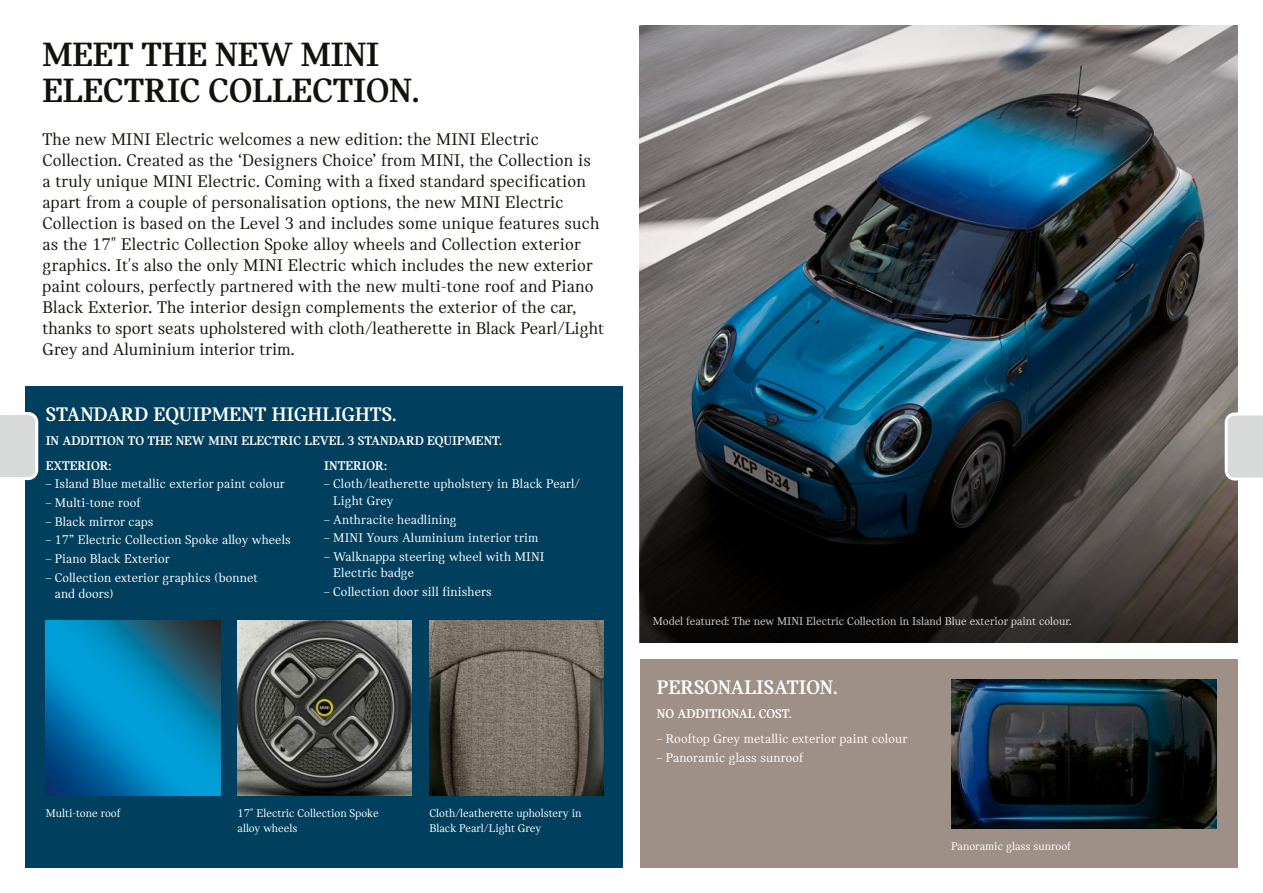
<style>
.page{position:relative;width:1263px;height:893px;background:#fff}
.page>*{position:absolute;margin:0;border:0;box-sizing:border-box;transform-origin:0 0}
.t1{font:700 36px/36px "MINI Serif";letter-spacing:-.005em;color:#12120d}
.t2{font:700 21px "MINI Serif";color:#fff}
.t3{font:18px/21px "MINI Serif";letter-spacing:.01em;color:#12120d}
.t4{font:13.5px/16.5px "MINI Serif";letter-spacing:.01em;color:#fff}
.t5{font:700 13.5px/25px "MINI Serif";color:#fff}
.t6{font:12px/15px "MINI Serif";color:#fff}
</style>
<div class="page">
<div style="left:26px;top:386px;width:597px;height:481px;background:#003f5d"></div>
<div style="left:640px;top:659px;width:597px;height:208px;background:#9e9087"></div>
<img style="left:640px;top:26px;width:597px;height:394px">
<svg style="left:640px;top:420px;width:597px;height:222px;background:#242626"></svg>
<svg style="left:1225px;top:412px;width:38px;height:68px;background:#dcdddd"></svg>
<svg style="left:0;top:412px;width:38px;height:68px;background:#dadddd"></svg>
<img style="left:429px;top:621px;width:175px;height:174px">
<img style="left:238px;top:621px;width:174px;height:174px">
<img style="left:46px;top:621px;width:174px;height:174px">
<img style="left:951px;top:680px;width:265px;height:148px">
<h1 class="t1" style="left:43px;top:36px;width:379px">MEET THE NEW MINI<br>ELECTRIC COLLECTION.</h1>
<p class="t3" style="left:43px;top:129px;width:563px">The new MINI Electric welcomes a new edition: the MINI Electric Collection. Created as the ‘Designers Choice’ from MINI, the Collection is<br>a truly unique MINI Electric. Coming with a fixed standard specification apart from a couple of personalisation options, the new MINI Electric Collection is based on the Level 3 and includes some unique features such as the 17" Electric Collection Spoke alloy wheels and Collection exterior graphics. It's also the only MINI Electric which includes the new exterior paint colours, perfectly partnered with the new multi-tone roof and Piano Black Exterior. The interior design complements the exterior of the car, thanks to sport seats upholstered with cloth/leatherette in Black Pearl/Light Grey and Aluminium interior trim.</p>
<p class="t2" style="left:46px;top:403px;width:353px">STANDARD EQUIPMENT HIGHLIGHTS.</p>
<p class="t5" style="left:46px;top:428px;width:458px">IN ADDITION TO THE NEW MINI ELECTRIC LEVEL 3 STANDARD EQUIPMENT.<br>EXTERIOR:</p>
<p class="t4" style="left:46px;top:476px;width:241px">– Island Blue metallic exterior paint colour</p>
<p class="t4" style="left:46px;top:494px;width:97px">– Multi-tone roof</p>
<p class="t4" style="left:46px;top:513px;width:109px">– Black mirror caps</p>
<p class="t4" style="left:46px;top:532px;width:247px">– 17” Electric Collection Spoke alloy wheels</p>
<p class="t4" style="left:46px;top:550px;width:126px">– Piano Black Exterior</p>
<p class="t4" style="left:55px;top:569px;width:205px;text-indent:-9px">– Collection exterior graphics (bonnet and doors)</p>
<p class="t5" style="left:324px;top:453px;width:64px">INTERIOR:</p>
<p class="t4" style="left:333px;top:476px;width:248px;text-indent:-9px">– Cloth/leatherette upholstery in Black Pearl/<br>Light Grey</p>
<p class="t4" style="left:324px;top:511px;width:134px">– Anthracite headlining</p>
<p class="t4" style="left:324px;top:529px;width:216px">– MINI Yours Aluminium interior trim</p>
<p class="t4" style="left:333px;top:548px;width:213px;text-indent:-9px">– Walknappa steering wheel with MINI<br>Electric badge</p>
<p class="t4" style="left:324px;top:583px;width:169px">– Collection door sill finishers</p>
<p class="t6" style="left:46px;top:806px;width:76px">Multi-tone roof</p>
<p class="t6" style="left:238px;top:806px;width:143px">17" Electric Collection Spoke alloy wheels</p>
<p class="t6" style="left:429px;top:806px;width:153px">Cloth/leatherette upholstery in<br>Black Pearl/Light Grey</p>
<p class="t6" style="left:653px;top:614px;width:420px">Model featured: The new MINI Electric Collection in Island Blue exterior paint colour.</p>
<p class="t2" style="left:657px;top:675px;width:183px">PERSONALISATION.</p>
<p class="t5" style="left:657px;top:701px;width:136px">NO ADDITIONAL COST.</p>
<p class="t4" style="left:657px;top:730px;width:252px">– Rooftop Grey metallic exterior paint colour</p>
<p class="t4" style="left:657px;top:749px;width:148px">– Panoramic glass sunroof</p>
<p class="t6" style="left:951px;top:839px;width:121px">Panoramic glass sunroof</p>
</div>
